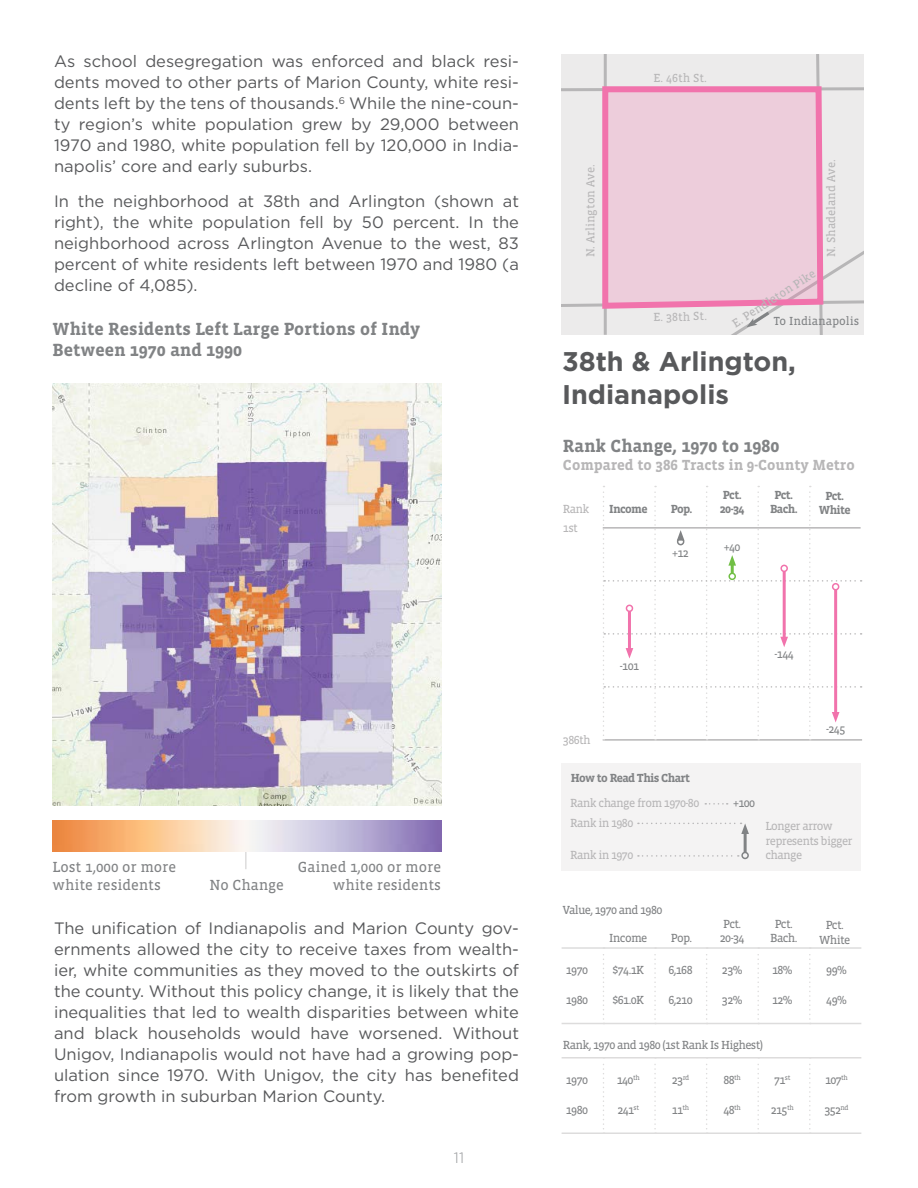
<style>
.page{position:relative;width:918px;height:1188px;background:#fff}
.page>*{position:absolute;margin:0;border:0;box-sizing:border-box;transform-origin:0 0}
.t1{font:700 27px/32.4px "Gotham";color:#58595b}
.t2{font:700 18px/21.6px "Vista Slab OT";color:#818385}
.t3{font:16.5px/21px "Gotham";color:#58595b;text-align:justify}
.t4{font:15px/18px "Vista Slab OT";color:#818385}
.t5{font:700 15px "Vista Slab OT";color:#b7b6b7}
.t6{font:300 15px "Gotham";color:#939598}
.t7{font:12px/14.4px "Vista Slab OT";letter-spacing:-.05em;color:#818385;text-align:center}
.t8{font:12px/14.4px "Vista Slab OT";letter-spacing:-.05em;color:#b7b6b7}
.t9{font:700 12px/14.4px "Vista Slab OT";letter-spacing:-.05em;color:#818385;text-align:center}
.t10{font:12px "Vista Slab OT";color:#b7b6b7}
.t11{font:12px "Vista Slab OT";color:#818385}
</style>
<div class="page">
<div style="left:562px;top:763px;width:299px;height:107px;background:#f4f3f3"></div>
<svg style="left:245px;top:852px;width:2px;height:17px"></svg>
<img style="left:53px;top:384px;width:388px;height:422px">
<img style="left:53px;top:820px;width:388px;height:32px">
<hr style="left:562px;top:947px;width:299px;height:2px;background:#dddcdc">
<hr style="left:562px;top:1057px;width:299px;height:2px;background:#dddcdc">
<hr style="left:562px;top:1132px;width:299px;height:2px;background:#dddcdc">
<svg style="left:603px;top:954px;width:1px;height:69px"></svg>
<svg style="left:603px;top:1064px;width:1px;height:66px"></svg>
<svg style="left:654px;top:954px;width:2px;height:69px"></svg>
<svg style="left:654px;top:1058px;width:2px;height:75px"></svg>
<svg style="left:706px;top:954px;width:2px;height:69px"></svg>
<svg style="left:706px;top:1064px;width:1px;height:66px"></svg>
<svg style="left:757px;top:954px;width:2px;height:69px"></svg>
<svg style="left:757px;top:1058px;width:2px;height:75px"></svg>
<svg style="left:809px;top:954px;width:2px;height:69px"></svg>
<svg style="left:809px;top:1064px;width:2px;height:69px"></svg>
<hr style="left:562px;top:1023px;width:299px;height:1px;background:#dddcdc">
<svg style="left:705px;top:803px;width:23px;height:2px"></svg>
<svg style="left:638px;top:855px;width:101px;height:2px"></svg>
<hr style="left:744px;top:832px;width:3px;height:20px;background:#818385">
<div style="left:741px;top:852px;width:8px;height:7px;border:2px solid #818385;border-radius:50%"></div>
<svg style="left:638px;top:823px;width:111px;height:11px"></svg>
<svg style="left:603px;top:486px;width:259px;height:255px"></svg>
<svg style="left:562px;top:54px;width:302px;height:281px;background:#ebd3de"></svg>
<p class="t3" style="left:54px;top:51px;width:467px">As school desegregation was enforced and black resi&shy;dents moved to other parts of Marion County, white resi&shy;dents left by the tens of thousands.<sup>6</sup> While the nine-coun&shy;ty region’s white population grew by 29,000 between 1970 and 1980, white population fell by 120,000 in India&shy;napolis’ core and early suburbs.</p>
<p class="t3" style="left:54px;top:190px;width:467px">In the neighborhood at 38th and Arlington (shown at right), the white population fell by 50 percent. In the neighborhood across Arlington Avenue to the west, 83 percent of white residents left between 1970 and 1980 (a decline of 4,085).</p>
<h2 class="t2" style="left:53px;top:318px;width:369px">White Residents Left Large Portions of Indy<br>Between 1970 and 1990</h2>
<p class="t4" style="left:53px;top:858px;width:125px">Lost 1,000 or more white residents</p>
<p class="t4" style="left:298px;top:858px;width:145px">Gained 1,000 or more</p>
<p class="t4" style="left:210px;top:876px;width:76px">No Change</p>
<p class="t4" style="left:333px;top:876px;width:110px">white residents</p>
<p class="t3" style="left:54px;top:918px;width:467px">The unification of Indianapolis and Marion County gov&shy;ernments allowed the city to receive taxes from wealth&shy;ier, white communities as they moved to the outskirts of the county. Without this policy change, it is likely that the inequalities that led to wealth disparities between white and black households would have worsened. Without Unigov, Indianapolis would not have had a growing pop&shy;ulation since 1970. With Unigov, the city has benefited from growth in suburban Marion County.</p>
<p class="t6" style="left:454px;top:1148px;width:12px">11</p>
<p class="t10" style="left:584px;top:257px;width:94px;rotate:-90deg">N. Arlington Ave.</p>
<p class="t8" style="left:653px;top:71px;width:55px">E. 46th St.</p>
<p class="t8" style="left:653px;top:310px;width:55px;rotate:-1deg">E. 38th St.</p>
<p class="t10" style="left:825px;top:257px;width:99px;rotate:-90deg">N. Shadeland Ave.</p>
<p class="t8" style="left:730px;top:319px;width:98px;rotate:-33deg">E. Pendleton Pike</p>
<p class="t11" style="left:774px;top:315px;width:87px">To Indianapolis</p>
<p class="t1" style="left:562px;top:346px;width:236px">38th &amp; Arlington,<br>Indianapolis</p>
<p class="t2" style="left:563px;top:435px;width:218px">Rank Change, 1970 to 1980</p>
<p class="t5" style="left:563px;top:457px;width:293px">Compared to 386 Tracts in 9-County Metro</p>
<p class="t8" style="left:563px;top:502px;width:28px">Rank</p>
<p class="t8" style="left:563px;top:521px;width:16px">1st</p>
<p class="t9" style="left:609px;top:502px;width:40px">Income</p>
<p class="t9" style="left:671px;top:502px;width:23px">Pop.</p>
<p class="t7" style="left:672px;top:546px;width:18px">+12</p>
<p class="t9" style="left:720px;top:488px;width:26px;text-align:left">Pct.<br>20-34</p>
<p class="t7" style="left:724px;top:539px;width:18px">+40</p>
<p class="t9" style="left:770px;top:488px;width:29px">Pct.<br>Bach.</p>
<p class="t9" style="left:819px;top:489px;width:33px">Pct.<br>White</p>
<p class="t8" style="left:563px;top:733px;width:29px">386th</p>
<p class="t7" style="left:620px;top:659px;width:21px">-101</p>
<p class="t9" style="left:571px;top:771px;width:121px">How to Read This Chart</p>
<p class="t8" style="left:570px;top:796px;width:131px">Rank change from 1970-80</p>
<p class="t8" style="left:570px;top:816px;width:65px">Rank in 1980</p>
<p class="t7" style="left:775px;top:647px;width:21px">-144</p>
<p class="t7" style="left:826px;top:722px;width:21px">-245</p>
<p class="t7" style="left:733px;top:796px;width:24px">+100</p>
<p class="t8" style="left:765px;top:819px;width:89px">Longer arrow represents bigger</p>
<p class="t8" style="left:570px;top:848px;width:65px">Rank in 1970</p>
<p class="t8" style="left:765px;top:848px;width:38px">change</p>
<p class="t7" style="left:563px;top:903px;width:101px">Value, 1970 and 1980</p>
<p class="t7" style="left:609px;top:931px;width:40px">Income</p>
<p class="t7" style="left:671px;top:931px;width:23px">Pop.</p>
<p class="t7" style="left:720px;top:917px;width:26px;text-align:left">Pct.<br>20-34</p>
<p class="t7" style="left:770px;top:917px;width:29px">Pct.<br>Bach.</p>
<p class="t7" style="left:819px;top:918px;width:33px">Pct.<br>White</p>
<p class="t7" style="left:566px;top:963px;width:24px">1970</p>
<p class="t7" style="left:612px;top:963px;width:33px">$74.1K</p>
<p class="t7" style="left:668px;top:963px;width:26px">6,168</p>
<p class="t7" style="left:722px;top:963px;width:22px">23%</p>
<p class="t7" style="left:772px;top:963px;width:22px">18%</p>
<p class="t7" style="left:826px;top:963px;width:22px">99%</p>
<p class="t7" style="left:566px;top:993px;width:24px">1980</p>
<p class="t7" style="left:612px;top:993px;width:33px">$61.0K</p>
<p class="t7" style="left:668px;top:993px;width:26px">6,210</p>
<p class="t7" style="left:722px;top:993px;width:22px">32%</p>
<p class="t7" style="left:772px;top:993px;width:22px">12%</p>
<p class="t7" style="left:826px;top:993px;width:22px">49%</p>
<p class="t7" style="left:563px;top:1038px;width:202px">Rank, 1970 and 1980 (1st Rank Is Highest)</p>
<p class="t7" style="left:566px;top:1073px;width:24px">1970</p>
<p class="t7" style="left:617px;top:1073px;width:24px">140<sup>th</sup></p>
<p class="t7" style="left:672px;top:1073px;width:19px">23<sup>rd</sup></p>
<p class="t7" style="left:723px;top:1073px;width:19px">88<sup>th</sup></p>
<p class="t7" style="left:774px;top:1073px;width:18px">71<sup>st</sup></p>
<p class="t7" style="left:825px;top:1073px;width:24px">107<sup>th</sup></p>
<p class="t7" style="left:566px;top:1103px;width:24px">1980</p>
<p class="t7" style="left:617px;top:1103px;width:23px">241<sup>st</sup></p>
<p class="t7" style="left:672px;top:1103px;width:19px">11<sup>th</sup></p>
<p class="t7" style="left:723px;top:1103px;width:19px">48<sup>th</sup></p>
<p class="t7" style="left:771px;top:1103px;width:24px">215<sup>th</sup></p>
<p class="t7" style="left:824px;top:1103px;width:26px">352<sup>nd</sup></p>
</div>
